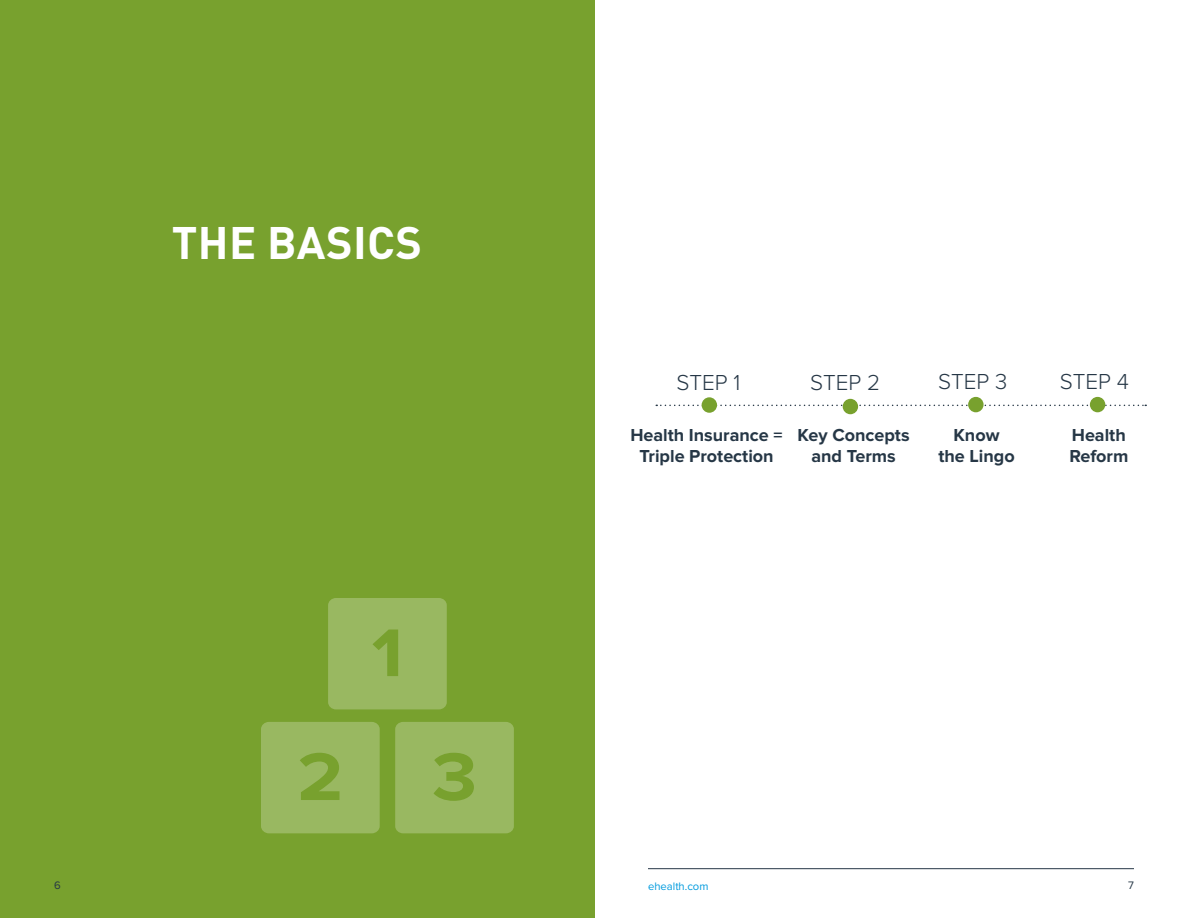
<style>
.page{position:relative;width:1188px;height:918px;background:#fff}
.page>*{position:absolute;margin:0;border:0;box-sizing:border-box;transform-origin:0 0}
.t1{font:700 69.9px "Proxima Nova";color:#78a12e;scale:1.1 1}
.t2{font:700 45px "DINOT";letter-spacing:.01em;color:#fff}
.t3{font:300 22.5px "Proxima Nova";color:#263746}
.t4{font:700 18px/21px "Proxima Nova";color:#263746;text-align:center}
.t5{font:11.25px "Proxima Nova";color:#009bde}
.t6{font:11.25px "Proxima Nova";color:#263746}
</style>
<div class="page">
<div style="left:0;top:0;width:595px;height:918px;background:#78a12e"></div>
<hr style="left:648px;top:868px;width:486px;height:1px;background:#263746">
<div style="left:328px;top:598px;width:119px;height:111px;background:#99b861;border-radius:8px"></div>
<div style="left:261px;top:722px;width:119px;height:111px;background:#99b861;border-radius:8px"></div>
<div style="left:395px;top:722px;width:119px;height:111px;background:#99b861;border-radius:8px"></div>
<svg style="left:656px;top:405px;width:490px;height:1px"></svg>
<div style="left:1090px;top:397px;width:15px;height:15px;background:#78a12e;border-radius:50%"></div>
<div style="left:843px;top:399px;width:15px;height:15px;background:#78a12e;border-radius:50%"></div>
<div style="left:968px;top:397px;width:16px;height:15px;background:#78a12e;border-radius:50%"></div>
<div style="left:702px;top:397px;width:15px;height:16px;background:#78a12e;border-radius:50%"></div>
<h2 class="t2" style="left:172px;top:214px;width:252px">THE BASICS</h2>
<h1 class="t1" style="left:372px;top:613px;width:30px">1</h1>
<h1 class="t1" style="left:297px;top:736px;width:43px">2</h1>
<h1 class="t1" style="left:432px;top:736px;width:43px">3</h1>
<p class="t3" style="left:676px;top:369px;width:65px">STEP 1</p>
<p class="t3" style="left:810px;top:369px;width:72px">STEP 2</p>
<p class="t3" style="left:938px;top:369px;width:71px">STEP 3</p>
<p class="t3" style="left:1060px;top:369px;width:71px">STEP 4</p>
<p class="t4" style="left:630px;top:425px;width:154px">Health Insurance =<br>Triple Protection</p>
<p class="t4" style="left:798px;top:425px;width:113px">Key Concepts and Terms</p>
<p class="t4" style="left:938px;top:425px;width:78px">Know the Lingo</p>
<p class="t4" style="left:1069px;top:425px;width:61px;text-align:left">Health<br>Reform</p>
<p class="t6" style="left:54px;top:879px;width:8px">6</p>
<p class="t5" style="left:648px;top:880px;width:62px">ehealth.com</p>
<p class="t6" style="left:1128px;top:879px;width:7px">7</p>
</div>
